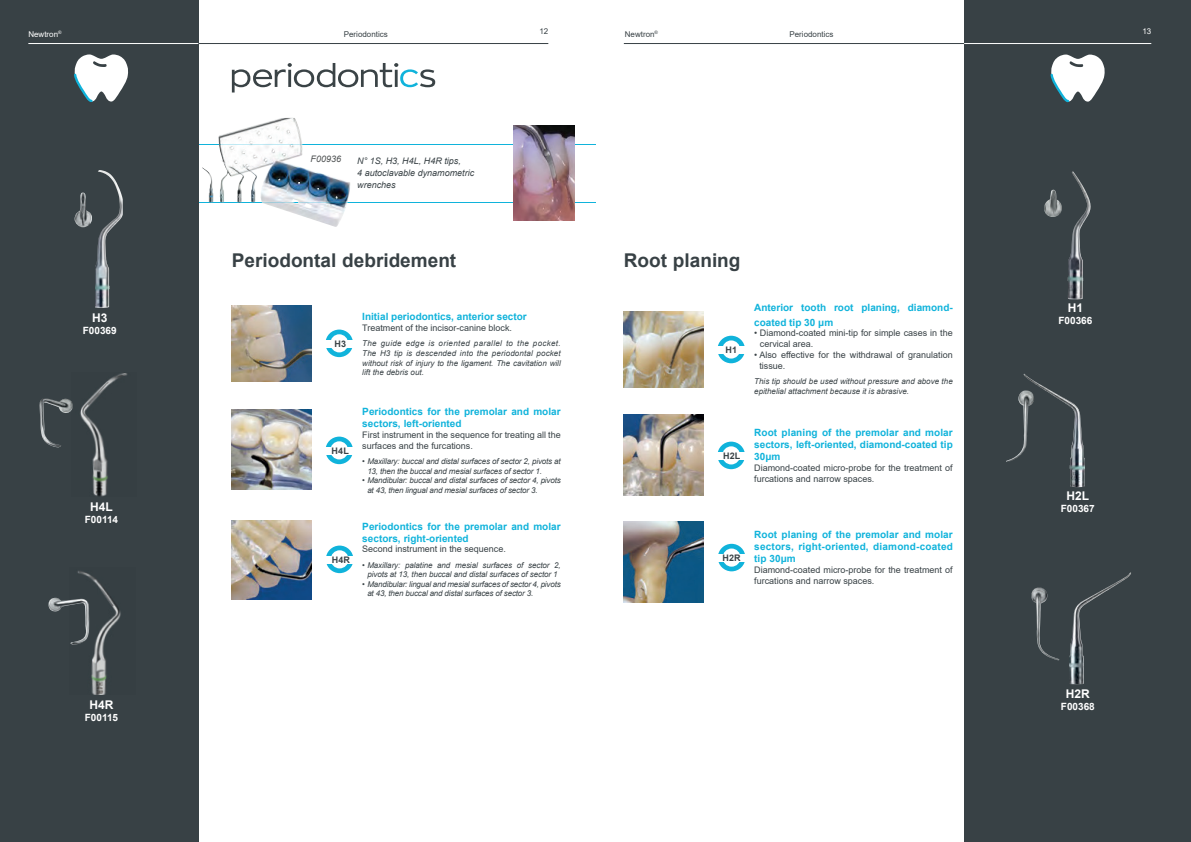
<style>
.page{position:relative;width:1191px;height:842px;background:#fff}
.page>*{position:absolute;margin:0;border:0;box-sizing:border-box;transform-origin:0 0}
.t1{font:700 19px "Arial";color:#384145}
.t2{font:700 12px "Arial";color:#fff}
.t3{font:700 10px/12px "Arial";color:#10b3db}
.t4{font:700 10px "Arial";color:#fff}
.t5{font:9px/10.8px "Arial";color:#384145}
.t6{font:italic 9px/12px "Arial";color:#384145}
.t7{font:700 9px "Arial";letter-spacing:.02em;color:#384145}
.t8{font:italic 9px "Arial";color:#4f5253}
.t9{font:italic 8px/9.6px "Arial";letter-spacing:-.02em;color:#384145}
.t10{font:italic 8px/9.6px "Arial";color:#384145}
.t11{font:8px "Arial";color:#384145}
.t12{font:8px "Arial";color:#fff}
</style>
<div class="page">
<div style="left:0;top:0;width:198px;height:842px;background:#384145"></div>
<svg style="left:74px;top:54px;width:54px;height:48px"></svg>
<hr style="left:28px;top:43px;width:171px;height:1px;background:#fff">
<hr style="left:199px;top:43px;width:349px;height:1px;background:#384145">
<svg style="left:232px;top:63px;width:203px;height:29px"></svg>
<img style="left:95px;top:170px;width:28px;height:138px">
<img style="left:75px;top:192px;width:17px;height:35px">
<img style="left:80px;top:373px;width:47px;height:124px">
<img style="left:39px;top:398px;width:34px;height:49px">
<img style="left:77px;top:571px;width:44px;height:123px">
<img style="left:48px;top:598px;width:41px;height:47px">
<img style="left:232px;top:305px;width:79px;height:76px">
<img style="left:232px;top:410px;width:79px;height:79px">
<img style="left:232px;top:520px;width:79px;height:80px">
<svg style="left:325px;top:330px;width:28px;height:27px"></svg>
<div style="left:330px;top:334px;width:18px;height:18px;background:#fff;border-radius:50%"></div>
<div style="left:323px;top:340px;width:34px;height:7px;background:#fff"></div>
<svg style="left:325px;top:437px;width:28px;height:27px"></svg>
<div style="left:330px;top:441px;width:18px;height:18px;background:#fff;border-radius:50%"></div>
<div style="left:323px;top:447px;width:34px;height:7px;background:#fff"></div>
<svg style="left:326px;top:546px;width:27px;height:27px"></svg>
<div style="left:331px;top:550px;width:17px;height:18px;background:#fff;border-radius:50%"></div>
<div style="left:324px;top:555px;width:34px;height:8px;background:#fff"></div>
<div style="left:964px;top:0;width:227px;height:842px;background:#384145"></div>
<svg style="left:1050px;top:54px;width:54px;height:48px"></svg>
<hr style="left:624px;top:43px;width:340px;height:1px;background:#384145">
<hr style="left:964px;top:43px;width:187px;height:1px;background:#fff">
<img style="left:1067px;top:172px;width:24px;height:128px">
<img style="left:1044px;top:190px;width:18px;height:27px">
<img style="left:1023px;top:374px;width:62px;height:113px">
<img style="left:1006px;top:390px;width:28px;height:72px">
<img style="left:1069px;top:572px;width:62px;height:113px">
<img style="left:1031px;top:587px;width:28px;height:73px">
<img style="left:624px;top:311px;width:79px;height:76px">
<img style="left:624px;top:415px;width:79px;height:81px">
<img style="left:624px;top:522px;width:79px;height:81px">
<div style="left:717px;top:336px;width:28px;height:27px;background:#10b3db;border-radius:50%"></div>
<svg style="left:722px;top:340px;width:18px;height:19px"></svg>
<div style="left:714px;top:346px;width:34px;height:8px;background:#fff"></div>
<svg style="left:717px;top:442px;width:28px;height:27px"></svg>
<div style="left:722px;top:446px;width:18px;height:18px;background:#fff;border-radius:50%"></div>
<div style="left:714px;top:452px;width:34px;height:7px;background:#fff"></div>
<div style="left:718px;top:544px;width:27px;height:27px;background:#10b3db;border-radius:50%"></div>
<svg style="left:722px;top:548px;width:18px;height:19px"></svg>
<div style="left:714px;top:554px;width:34px;height:8px;background:#fff"></div>
<hr style="left:199px;top:202px;width:396px;height:1px;background:#10b3db">
<hr style="left:199px;top:144px;width:396px;height:1px;background:#10b3db">
<img style="left:513px;top:125px;width:62px;height:96px">
<img style="left:218px;top:118px;width:63px;height:22px">
<img style="left:220px;top:202px;width:128px;height:1px">
<img style="left:219px;top:144px;width:83px;height:1px">
<img style="left:202px;top:167px;width:11px;height:35px">
<p class="t12" style="left:28px;top:29px;width:35px">Newtron<sup>®</sup></p>
<h2 class="t2" style="left:92px;top:309px;width:17px">H3</h2>
<p class="t4" style="left:83px;top:324px;width:35px">F00369</p>
<h2 class="t2" style="left:90px;top:498px;width:24px">H4L</h2>
<p class="t4" style="left:85px;top:512px;width:35px">F00114</p>
<h2 class="t2" style="left:89px;top:696px;width:25px">H4R</h2>
<p class="t4" style="left:85px;top:710px;width:35px">F00115</p>
<p class="t11" style="left:344px;top:29px;width:46px">Periodontics</p>
<p class="t11" style="left:539px;top:26px;width:10px">12</p>
<p class="t8" style="left:311px;top:153px;width:32px">F00936</p>
<p class="t6" style="left:357px;top:155px;width:119px">N° 1S, H3, H4L, H4R tips,<br>4 autoclavable dynamometric wrenches</p>
<h1 class="t1" style="left:232px;top:247px;width:226px">Periodontal debridement</h1>
<p class="t7" style="left:334px;top:337px;width:13px">H3</p>
<p class="t3" style="left:362px;top:311px;width:166px">Initial periodontics, anterior sector</p>
<p class="t5" style="left:362px;top:322px;width:151px">Treatment of the incisor-canine block.</p>
<p class="t9" style="left:362px;top:339px;width:200px;text-align:justify">The guide edge is oriented parallel to the pocket.<br>The H3 tip is descended into the periodontal pocket without risk of injury to the ligament. The cavitation will lift the debris out.</p>
<p class="t7" style="left:331px;top:444px;width:19px">H4L</p>
<p class="t7" style="left:332px;top:553px;width:20px">H4R</p>
<p class="t3" style="left:362px;top:406px;width:200px">Periodontics for the premolar and molar sectors, left-oriented</p>
<p class="t5" style="left:362px;top:429px;width:200px">First instrument in the sequence for treating all the surfaces and the furcations.</p>
<p class="t9" style="left:367px;top:457px;width:195px;text-indent:-5px">• Maxillary: buccal and distal surfaces of sector 2, pivots at<br>13, then the buccal and mesial surfaces of sector 1.</p>
<p class="t9" style="left:367px;top:476px;width:195px;text-indent:-5px">• Mandibular: buccal and distal surfaces of sector 4, pivots at 43, then lingual and mesial surfaces of sector 3.</p>
<p class="t3" style="left:362px;top:520px;width:200px">Periodontics for the premolar and molar sectors, right-oriented</p>
<p class="t5" style="left:362px;top:544px;width:145px">Second instrument in the sequence.</p>
<p class="t9" style="left:362px;top:560px;width:200px;text-align:center">• Maxillary: palatine and mesial surfaces of sector 2, pivots at 13, then buccal and distal surfaces of sector 1</p>
<p class="t9" style="left:367px;top:579px;width:195px;text-indent:-5px">• Mandibular: lingual and mesial surfaces of sector 4, pivots at 43, then buccal and distal surfaces of sector 3.</p>
<p class="t11" style="left:625px;top:29px;width:35px">Newtron<sup>®</sup></p>
<p class="t11" style="left:789px;top:29px;width:46px">Periodontics</p>
<p class="t12" style="left:1142px;top:26px;width:10px">13</p>
<h1 class="t1" style="left:624px;top:247px;width:118px">Root planing</h1>
<p class="t7" style="left:725px;top:343px;width:13px">H1</p>
<p class="t7" style="left:723px;top:449px;width:19px">H2L</p>
<p class="t3" style="left:754px;top:300px;width:200px;line-height:14.4px">Anterior tooth root planing, diamond&shy;coated tip 30 μm</p>
<p class="t5" style="left:760px;top:328px;width:194px;text-indent:-6px">• Diamond-coated mini-tip for simple cases in the cervical area.</p>
<p class="t5" style="left:759px;top:349px;width:195px;text-indent:-5px">• Also effective for the withdrawal of granulation tissue.</p>
<p class="t10" style="left:754px;top:376px;width:200px">This tip should be used without pressure and above the epithelial attachment because it is abrasive.</p>
<p class="t3" style="left:754px;top:427px;width:200px;text-align:justify">Root planing of the premolar and molar sectors, left-oriented, diamond-coated tip 30μm</p>
<p class="t5" style="left:754px;top:462px;width:200px">Diamond-coated micro-probe for the treatment of furcations and narrow spaces.</p>
<p class="t7" style="left:722px;top:551px;width:20px">H2R</p>
<p class="t3" style="left:754px;top:529px;width:200px;text-align:justify">Root planing of the premolar and molar sectors, right-oriented, diamond-coated tip 30μm</p>
<p class="t5" style="left:754px;top:565px;width:200px">Diamond-coated micro-probe for the treatment of furcations and narrow spaces.</p>
<h2 class="t2" style="left:1067px;top:299px;width:17px">H1</h2>
<p class="t4" style="left:1058px;top:313px;width:35px">F00366</p>
<h2 class="t2" style="left:1066px;top:488px;width:24px">H2L</h2>
<p class="t4" style="left:1060px;top:502px;width:35px">F00367</p>
<h2 class="t2" style="left:1065px;top:686px;width:26px">H2R</h2>
<p class="t4" style="left:1061px;top:700px;width:35px">F00368</p>
</div>
